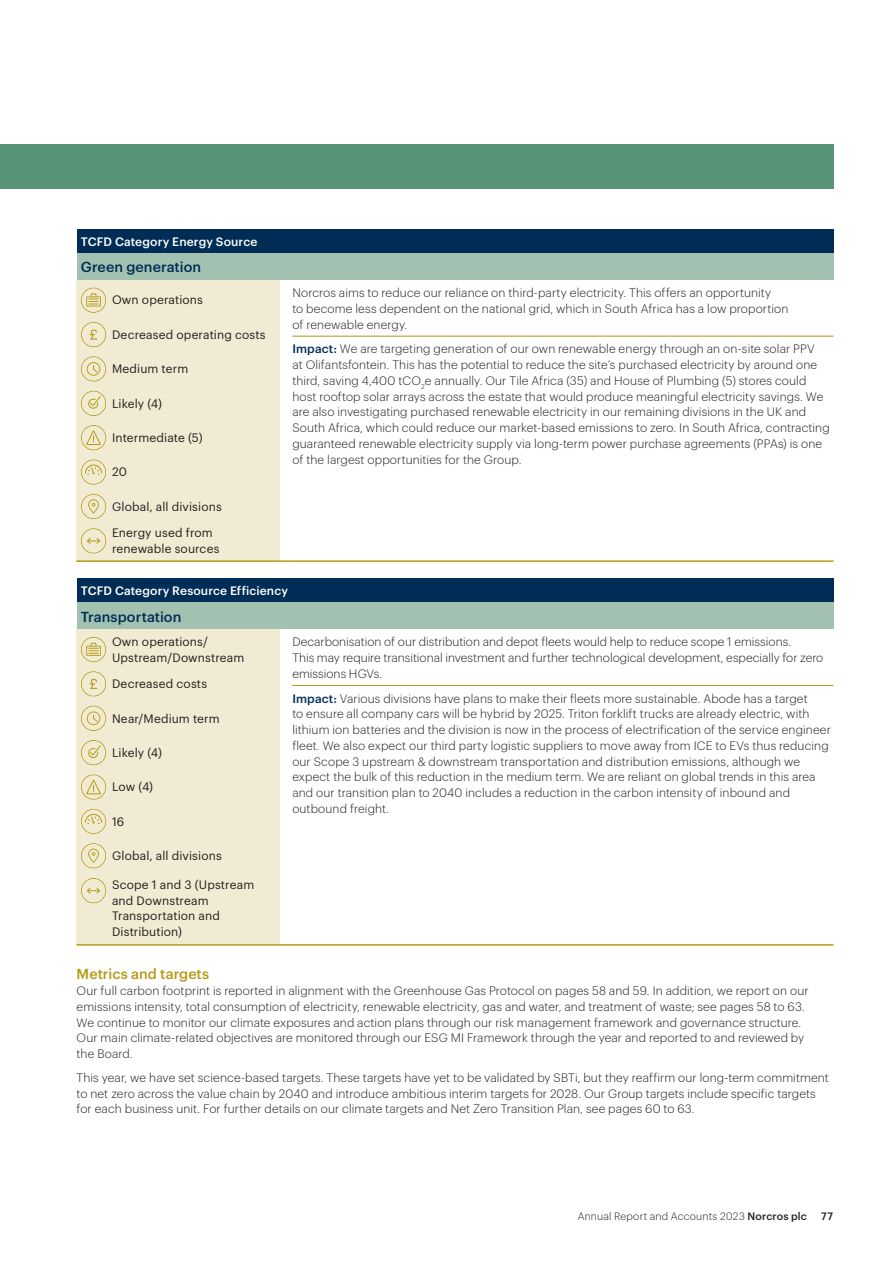
<style>
.page{position:relative;width:893px;height:1263px;background:#fff}
.page>*{position:absolute;margin:0;border:0;box-sizing:border-box;transform-origin:0 0}
.Subhead_1{font:500 14.25px "Graphik";letter-spacing:.005em;color:#002d56}
.Subhead_1-2{font:500 14.25px "Graphik";letter-spacing:.005em;color:#b49a14}
.Body_Text{font:300 12px/15.8px "Graphik";letter-spacing:.01em;color:#231f20}
.Body_Text-2{font:12px/15.8px "Graphik";letter-spacing:.01em;color:#231f20}
.Body_Text-3{font:500 12px "Graphik";letter-spacing:.01em;color:#fff}
.t1{font:300 10.5px "Graphik";letter-spacing:.015em;color:#231f20}
.t2{font:500 10.5px "Graphik";color:#231f20}
.s1{font-weight:500;color:#002d56}
.s2{font-weight:500}
</style>
<div class="page">
<div style="left:0;top:145px;width:833px;height:44px;background:#589577"></div>
<div style="left:77px;top:229px;width:756px;height:24px;background:#002d56"></div>
<div style="left:77px;top:253px;width:756px;height:27px;background:#a3c1b0"></div>
<div style="left:77px;top:280px;width:203px;height:281px;background:#f1ebd3"></div>
<hr style="left:292px;top:336px;width:541px;height:1px;background:#b49a14">
<svg style="left:280px;top:560px;width:12px;height:2px"></svg>
<hr style="left:292px;top:560px;width:541px;height:2px;background:#b49a14">
<hr style="left:77px;top:560px;width:203px;height:2px;background:#b49a14">
<svg style="left:81px;top:287px;width:25px;height:26px"></svg>
<svg style="left:81px;top:322px;width:25px;height:25px"></svg>
<svg style="left:81px;top:356px;width:25px;height:26px"></svg>
<svg style="left:81px;top:391px;width:25px;height:25px"></svg>
<svg style="left:81px;top:425px;width:25px;height:25px"></svg>
<svg style="left:81px;top:459px;width:25px;height:26px"></svg>
<svg style="left:81px;top:494px;width:25px;height:25px"></svg>
<svg style="left:81px;top:528px;width:25px;height:26px"></svg>
<div style="left:77px;top:578px;width:756px;height:25px;background:#002d56"></div>
<div style="left:77px;top:603px;width:756px;height:26px;background:#a3c1b0"></div>
<div style="left:77px;top:629px;width:203px;height:316px;background:#f1ebd3"></div>
<hr style="left:292px;top:685px;width:541px;height:1px;background:#b49a14">
<svg style="left:280px;top:944px;width:12px;height:2px"></svg>
<hr style="left:292px;top:944px;width:541px;height:2px;background:#b49a14">
<hr style="left:77px;top:944px;width:203px;height:2px;background:#b49a14">
<svg style="left:81px;top:637px;width:25px;height:25px"></svg>
<svg style="left:81px;top:671px;width:25px;height:26px"></svg>
<svg style="left:81px;top:705px;width:25px;height:26px"></svg>
<svg style="left:81px;top:740px;width:25px;height:25px"></svg>
<svg style="left:81px;top:774px;width:25px;height:26px"></svg>
<svg style="left:81px;top:809px;width:25px;height:25px"></svg>
<svg style="left:81px;top:843px;width:25px;height:25px"></svg>
<svg style="left:81px;top:878px;width:25px;height:25px"></svg>
<p class="Body_Text-3" style="left:81px;top:232px;width:178px">TCFD Category Energy Source</p>
<p class="Subhead_1" style="left:81px;top:256px;width:122px">Green generation</p>
<p class="Body_Text-2" style="left:112px;top:291px;width:92px">Own operations</p>
<p class="Body_Text-2" style="left:112px;top:326px;width:155px">Decreased operating costs</p>
<p class="Body_Text-2" style="left:112px;top:360px;width:78px">Medium term</p>
<p class="Body_Text-2" style="left:112px;top:394px;width:51px">Likely (4)</p>
<p class="Body_Text-2" style="left:112px;top:429px;width:92px">Intermediate (5)</p>
<p class="Body_Text-2" style="left:112px;top:463px;width:16px">20</p>
<p class="Body_Text-2" style="left:112px;top:498px;width:111px">Global, all divisions</p>
<p class="Body_Text-2" style="left:112px;top:524px;width:109px">Energy used from renewable sources</p>
<p class="Body_Text" style="left:292px;top:284px;width:498px">Norcros aims to reduce our reliance on third-party electricity. This offers an opportunity<br>to become less dependent on the national grid, which in South Africa has a low proportion of renewable energy.</p>
<p class="Body_Text" style="left:292px;top:340px;width:539px"><span class="s1">Impact:</span> We are targeting generation of our own renewable energy through an on-site solar PPV<br>at Olifantsfontein. This has the potential to reduce the site’s purchased electricity by around one third, saving 4,400 tCO<sub>2</sub>e annually. Our Tile Africa (35) and House of Plumbing (5) stores could host rooftop solar arrays across the estate that would produce meaningful electricity savings. We are also investigating purchased renewable electricity in our remaining divisions in the UK and South Africa, which could reduce our market-based emissions to zero. In South Africa, contracting guaranteed renewable electricity supply via long-term power purchase agreements (PPAs) is one of the largest opportunities for the Group.</p>
<p class="Body_Text-3" style="left:81px;top:582px;width:209px">TCFD Category Resource Efficiency</p>
<p class="Subhead_1" style="left:81px;top:606px;width:102px">Transportation</p>
<p class="Body_Text-2" style="left:112px;top:633px;width:134px">Own operations/<br>Upstream/Downstream</p>
<p class="Body_Text-2" style="left:112px;top:675px;width:97px">Decreased costs</p>
<p class="Body_Text-2" style="left:112px;top:709px;width:109px">Near/Medium term</p>
<p class="Body_Text-2" style="left:112px;top:744px;width:51px">Likely (4)</p>
<p class="Body_Text-2" style="left:112px;top:778px;width:43px">Low (4)</p>
<p class="Body_Text-2" style="left:112px;top:812px;width:14px">16</p>
<p class="Body_Text-2" style="left:112px;top:847px;width:111px">Global, all divisions</p>
<p class="Body_Text-2" style="left:112px;top:876px;width:144px">Scope 1 and 3 (Upstream and Downstream<br>Transportation and<br>Distribution)</p>
<p class="Body_Text" style="left:292px;top:633px;width:532px">Decarbonisation of our distribution and depot fleets would help to reduce scope 1 emissions.<br>This may require transitional investment and further technological development, especially for zero emissions HGVs.</p>
<p class="Body_Text" style="left:292px;top:689px;width:540px"><span class="s1">Impact:</span> Various divisions have plans to make their fleets more sustainable. Abode has a target<br>to ensure all company cars will be hybrid by 2025. Triton forklift trucks are already electric, with lithium ion batteries and the division is now in the process of electrification of the service engineer fleet. We also expect our third party logistic suppliers to move away from ICE to EVs thus reducing our Scope 3 upstream &amp; downstream transportation and distribution emissions, although we expect the bulk of this reduction in the medium term. We are reliant on global trends in this area and our transition plan to 2040 includes a reduction in the carbon intensity of inbound and outbound freight.</p>
<p class="Subhead_1-2" style="left:77px;top:963px;width:134px">Metrics and targets</p>
<p class="Body_Text" style="left:77px;top:982px;width:734px">Our full carbon footprint is reported in alignment with the Greenhouse Gas Protocol on pages 58 and 59. In addition, we report on our emissions intensity, total consumption of electricity, renewable electricity, gas and water, and treatment of waste; see pages 58 to 63.<br>We continue to monitor our climate exposures and action plans through our risk management framework and governance structure.<br>Our main climate‑related objectives are monitored through our ESG MI Framework through the year and reported to and reviewed by the Board.</p>
<p class="Body_Text" style="left:77px;top:1068px;width:754px">This year, we have set science-based targets. These targets have yet to be validated by SBTi, but they reaffirm our long-term commitment to net zero across the value chain by 2040 and introduce ambitious interim targets for 2028. Our Group targets include specific targets for each business unit. For further details on our climate targets and Net Zero Transition Plan, see pages 60 to 63.</p>
<p class="t1" style="left:578px;top:1209px;width:231px">Annual Report and Accounts 2023 <span class="s2">Norcros plc</span></p>
<p class="t2" style="left:821px;top:1209px;width:14px">77</p>
</div>
